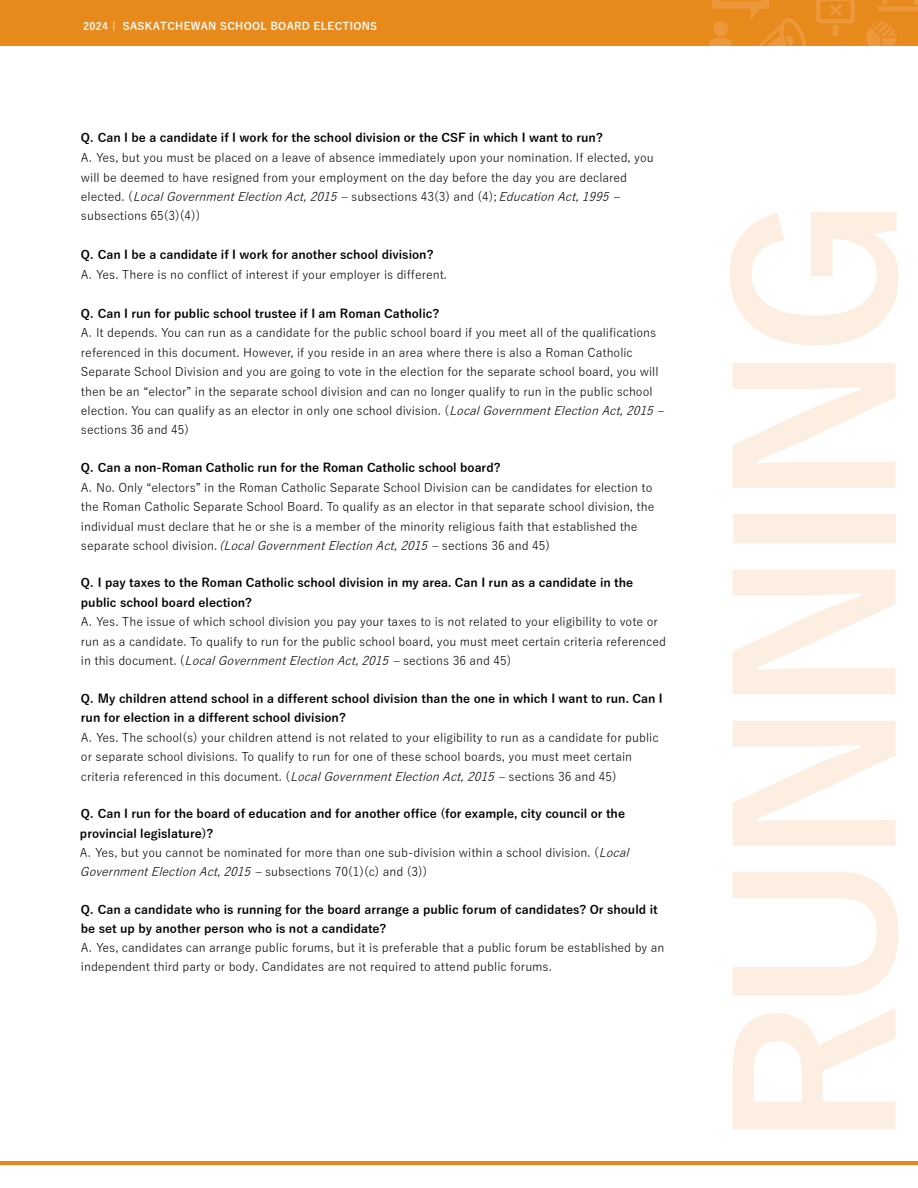
<style>
.page{position:relative;width:918px;height:1188px;background:#fff}
.page>*{position:absolute;margin:0;border:0;box-sizing:border-box;transform-origin:0 0}
.t1{font:700 210px "Yu Gothic";letter-spacing:-.06em;color:#fceee0}
.t2{font:12px/19.4px "Yu Gothic";color:#000}
.t3{font:700 12px/19.4px "Yu Gothic";color:#000}
.t4{font:700 10.5px "Yu Gothic";letter-spacing:.03em;color:#fff}
.s1{font-style:italic}
.s2{font-weight:700}
</style>
<div class="page">
<hr style="left:0;top:1161px;width:918px;height:4px;background:#e8891c">
<div style="left:0;top:0;width:918px;height:48px;background:#e8891c"></div>
<svg style="left:866px;top:22px;width:31px;height:24px"></svg>
<svg style="left:878px;top:0;width:40px;height:11px"></svg>
<svg style="left:816px;top:0;width:39px;height:36px"></svg>
<svg style="left:709px;top:0;width:97px;height:46px"></svg>
<div style="left:0;top:46px;width:918px;height:35px;background:#fff"></div>
<p class="t4" style="left:83px;top:20px;width:296px">2024 | SASKATCHEWAN SCHOOL BOARD ELECTIONS</p>
<p class="t3" style="left:81px;top:129px;width:523px">Q. Can I be a candidate if I work for the school division or the CSF in which I want to run?</p>
<p class="t2" style="left:81px;top:147px;width:574px">A. Yes, but you must be placed on a leave of absence immediately upon your nomination. If elected, you will be deemed to have resigned from your employment on the day before the day you are declared<br>e l e c t e d . ( <span class="s1">LocalGovernmentElectionAct,2015</span> ‒ s u b s e c t i o n s 4 3 ( 3 ) a n d ( 4 ) ; <span class="s1">EducationAct,1995</span> ‒ subsections 65(3)(4))</p>
<p class="t3" style="left:81px;top:245px;width:354px">Q. Can I be a candidate if I work for another school division?</p>
<p class="t2" style="left:81px;top:263px;width:368px">A. Yes. There is no conflict of interest if your employer is different.</p>
<p class="t3" style="left:81px;top:304px;width:360px">Q. Can I run for public school trustee if I am Roman Catholic?</p>
<p class="t2" style="left:81px;top:322px;width:585px">A. It depends. You can run as a candidate for the public school board if you meet all of the qualifications referenced in this document. However, if you reside in an area where there is also a Roman Catholic Separate School Division and you are going to vote in the election for the separate school board, you will then be an “elector” in the separate school division and can no longer qualify to run in the public school election. You can qualify as an elector in only one school division. (<span class="s1">LocalGovernmentElectionAct,2015</span>‒ sections 36 and 45)</p>
<p class="t3" style="left:81px;top:459px;width:421px">Q. Can a non-Roman Catholic run for the Roman Catholic school board?</p>
<p class="t2" style="left:81px;top:476px;width:575px">A. No. Only “electors” in the Roman Catholic Separate School Division can be candidates for election to the Roman Catholic Separate School Board. To qualify as an elector in that separate school division, the individual must declare that he or she is a member of the minority religious faith that established the separate school division. <span class="s1">(LocalGovernmentElectionAct,2015</span>‒ sections 36 and 45)</p>
<p class="t3" style="left:81px;top:574px;width:554px">Q. I pay taxes to the Roman Catholic school division in my area. Can I run as a candidate in the public school board election?</p>
<p class="t2" style="left:81px;top:611px;width:587px">A. Yes. The issue of which school division you pay your taxes to is not related to your eligibility to vote or run as a candidate. To qualify to run for the public school board, you must meet certain criteria referenced i n t h i s d o c u m e n t . ( <span class="s1">LocalGovernmentElectionAct,2015</span> ‒ s e ct i o n s 3 6 a n d 4 5 )</p>
<p class="t3" style="left:81px;top:689px;width:583px">Q. My children attend school in a different school division than the one in which I want to run. Can I run for election in a different school division?</p>
<p class="t2" style="left:81px;top:726px;width:579px">A. Yes. The school(s) your children attend is not related to your eligibility to run as a candidate for public or separate school divisions. To qualify to run for one of these school boards, you must meet certain criteria referenced in this document. (<span class="s1">LocalGovernmentElectionAct,2015</span>‒ sections 36 and 45)</p>
<p class="t2" style="left:80px;top:803px;width:555px"><span class="s2">Q. Can I run for the board of education and for another office (for example, city council or the provincial legislature)?<br></span>A. Yes, but you cannot be nominated for more than one sub-division within a school division. (<span class="s1">Local GovernmentElectionAct,2015</span>‒ subsections 70(1)(c) and (3))</p>
<p class="t3" style="left:81px;top:900px;width:578px">Q. Can a candidate who is running for the board arrange a public forum of candidates? Or should it be set up by another person who is not a candidate?</p>
<p class="t2" style="left:81px;top:936px;width:585px">A. Yes, candidates can arrange public forums, but it is preferable that a public forum be established by an independent third party or body. Candidates are not required to attend public forums.</p>
<h1 class="t1" style="left:700px;top:1149px;width:955px;rotate:-90deg">RUNNING</h1>
</div>
